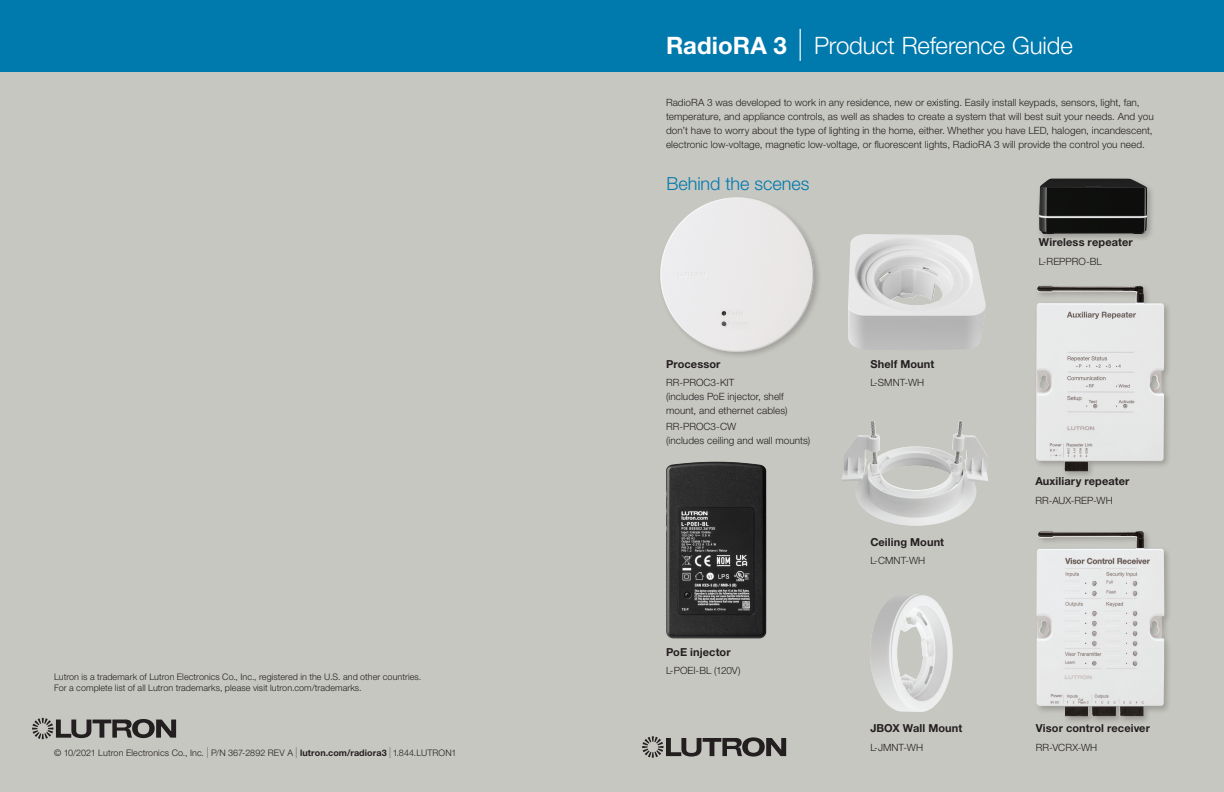
<style>
.page{position:relative;width:1224px;height:792px;background:#fff}
.page>*{position:absolute;margin:0;border:0;box-sizing:border-box;transform-origin:0 0}
.t1{font:300 24px "Helvetica Neue LT Std";letter-spacing:-.005em;color:#fff}
.Subhead{font:300 18px "Helvetica Neue LT Std";letter-spacing:-.005em;color:#0079ad}
.Paragraph_Header{font:700 11px "Helvetica Neue LT Std";letter-spacing:.01em;color:#231f20}
.Text{font:300 10px/14px "Helvetica Neue LT Std";letter-spacing:.005em;color:#231f20}
.t2{font:300 9px/11px "Helvetica Neue LT Std";letter-spacing:.01em;color:#231f20}
.s1{font-weight:200;font-size:15px}
.s2{font-weight:700}
.s3{font-weight:100;font-size:32px}
</style>
<div class="page">
<div style="left:0;top:63px;width:1224px;height:729px;background:#c7c7c1"></div>
<div style="left:612px;top:0;width:612px;height:72px;background:#0079ad"></div>
<div style="left:0;top:0;width:612px;height:72px;background:#0079ad"></div>
<svg style="left:642px;top:736px;width:144px;height:22px"></svg>
<svg style="left:32px;top:718px;width:144px;height:21px"></svg>
<div style="left:1034px;top:529px;width:138px;height:196px;background:#231f20;opacity:.25"></div>
<img style="left:1037px;top:531px;width:127px;height:185px">
<div style="left:1033px;top:284px;width:139px;height:196px;background:#231f20;opacity:.25"></div>
<img style="left:1036px;top:286px;width:128px;height:185px">
<div style="left:1037px;top:176px;width:118px;height:66px;background:#231f20;opacity:.25"></div>
<img style="left:1039px;top:179px;width:108px;height:55px">
<img style="left:660px;top:197px;width:159px;height:159px">
<img style="left:666px;top:462px;width:100px;height:176px">
<img style="left:871px;top:420px;width:89px;height:37px">
<img style="left:848px;top:234px;width:138px;height:116px">
<img style="left:870px;top:594px;width:83px;height:118px">
<p class="t2" style="left:54px;top:671px;width:369px">Lutron is a trademark of Lutron Electronics Co., Inc., registered in the U.S. and other countries.<br>For a complete list of all Lutron trademarks, please visit lutron.com/trademarks.</p>
<p class="t2" style="left:54px;top:747px;width:404px">© 10/2021 Lutron Electronics Co., Inc. <span class="s1">I</span> P/N 367-2892 REV A <span class="s1">I</span> <span class="s2">lutron.com/radiora3</span> <span class="s1">I</span> 1.844.LUTRON1</p>
<h1 class="t1" style="left:666px;top:31px;width:408px"><span class="s2">RadioRA 3</span> <span class="s3">|</span> Product Reference Guide</h1>
<p class="Text" style="left:666px;top:95px;width:489px">RadioRA 3 was developed to work in any residence, new or existing. Easily install keypads, sensors, light, fan, temperature, and appliance controls, as well as shades to create a system that will best suit your needs. And you don’t have to worry about the type of lighting in the home, either. Whether you have LED, halogen, incandescent, electronic low-voltage, magnetic low-voltage, or fluorescent lights, RadioRA 3 will provide the control you need.</p>
<p class="Subhead" style="left:666px;top:173px;width:145px">Behind the scenes</p>
<p class="Paragraph_Header" style="left:666px;top:357px;width:56px">Processor</p>
<p class="Text" style="left:666px;top:376px;width:123px">RR-PROC3-KIT<br>(includes PoE injector, shelf mount, and ethernet cables)</p>
<p class="Text" style="left:666px;top:420px;width:146px">RR-PROC3-CW<br>(includes ceiling and wall mounts)</p>
<p class="Paragraph_Header" style="left:666px;top:645px;width:66px">PoE injector</p>
<p class="Text" style="left:666px;top:664px;width:76px">L-POEI-BL (120V)</p>
<p class="Paragraph_Header" style="left:870px;top:357px;width:66px">Shelf Mount</p>
<p class="Text" style="left:870px;top:376px;width:55px">L-SMNT-WH</p>
<p class="Paragraph_Header" style="left:870px;top:535px;width:75px">Ceiling Mount</p>
<p class="Text" style="left:870px;top:553px;width:56px">L-CMNT-WH</p>
<p class="Paragraph_Header" style="left:870px;top:722px;width:94px">JBOX Wall Mount</p>
<p class="Text" style="left:870px;top:740px;width:54px">L-JMNT-WH</p>
<p class="Paragraph_Header" style="left:1039px;top:235px;width:95px">Wireless repeater</p>
<p class="Text" style="left:1039px;top:254px;width:64px">L-REPPRO-BL</p>
<p class="Paragraph_Header" style="left:1035px;top:475px;width:96px">Auxiliary repeater</p>
<p class="Text" style="left:1035px;top:493px;width:79px">RR-AUX-REP-WH</p>
<p class="Paragraph_Header" style="left:1036px;top:722px;width:116px">Visor control receiver</p>
<p class="Text" style="left:1036px;top:740px;width:63px">RR-VCRX-WH</p>
</div>
